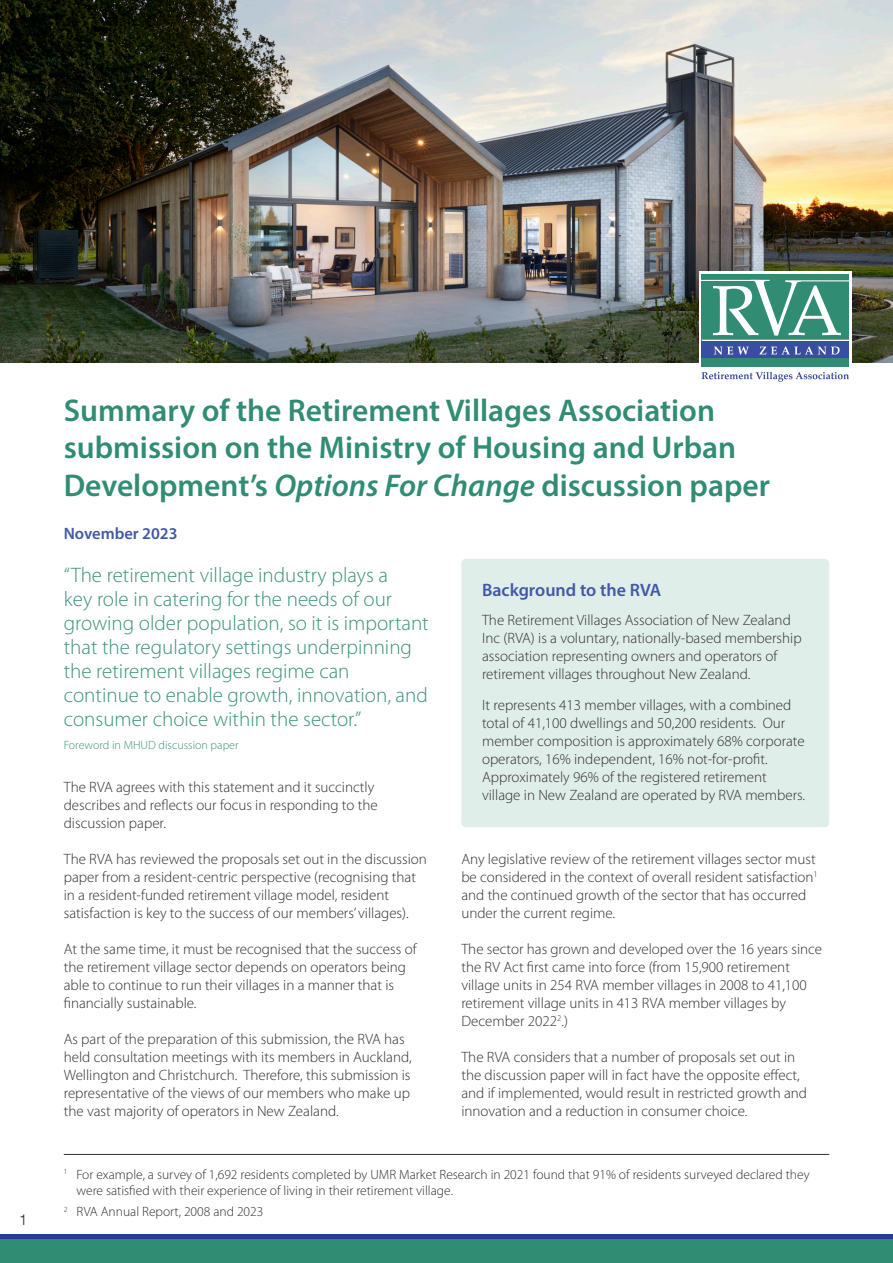
<style>
.page{position:relative;width:893px;height:1263px;background:#fff}
.page>*{position:absolute;margin:0;border:0;box-sizing:border-box;transform-origin:0 0}
.t1{font:600 31.5px/37.5px "Myriad Pro";color:#308c73}
.Body{font:300 21px/24px "Myriad Pro";color:#3b927a}
.Sub_1{font:600 18px "Myriad Pro";color:#4258a5}
.t2{font:600 16.5px "Myriad Pro";color:#4258a5}
.Body-2{font:300 15px/18px "Myriad Pro";color:#312f30}
.t3{font:300 15px "Helvetica";color:#312f30}
.Body-3{font:300 13.5px/16.5px "Myriad Pro";color:#312f30}
.Body-4{font:300 12px "Myriad Pro";color:#3b927a}
.s1{font-style:italic}
</style>
<div class="page">
<div style="left:0;top:1235px;width:893px;height:28px;background:#253f8e"></div>
<div style="left:0;top:1239px;width:893px;height:24px;background:#308c73"></div>
<div style="left:461px;top:559px;width:368px;height:268px;background:#e0eeea;border-radius:4px"></div>
<img style="left:0;top:0;width:893px;height:362px">
<div style="left:699px;top:271px;width:152px;height:120px;background:#fff"></div>
<div style="left:702px;top:275px;width:147px;height:92px;background:#308c73"></div>
<svg style="left:713px;top:281px;width:128px;height:55px"></svg>
<svg style="left:702px;top:372px;width:147px;height:10px"></svg>
<hr style="left:785px;top:280px;width:64px;height:1px;background:#fff">
<hr style="left:700px;top:280px;width:70px;height:1px;background:#fff">
<hr style="left:702px;top:340px;width:147px;height:1px;background:#fff">
<div style="left:702px;top:341px;width:147px;height:16px;background:#384fa1"></div>
<svg style="left:714px;top:346px;width:35px;height:9px"></svg>
<svg style="left:759px;top:347px;width:81px;height:8px"></svg>
<hr style="left:64px;top:1154px;width:765px;height:1px;background:#312f30">
<p class="t3" style="left:19px;top:1207px;width:10px">1</p>
<p class="t1" style="left:64px;top:390px;width:708px">Summary of the Retirement Villages Association submission on the Ministry of Housing and Urban<br>Development’s <span class="s1">Options For Change</span> discussion paper</p>
<p class="t2" style="left:64px;top:523px;width:115px">November 2023</p>
<p class="Body" style="left:64px;top:563px;width:366px">“The retirement village industry plays a<br>key role in catering for the needs of our growing older population, so it is important that the regulatory settings underpinning the retirement villages regime can continue to enable growth, innovation, and consumer choice within the sector.”</p>
<p class="Body-4" style="left:64px;top:739px;width:176px">Foreword in MHUD discussion paper</p>
<p class="Body-2" style="left:64px;top:778px;width:315px">The RVA agrees with this statement and it succinctly describes and reflects our focus in responding to the discussion paper.</p>
<p class="Body-2" style="left:64px;top:850px;width:365px">The RVA has reviewed the proposals set out in the discussion paper from a resident-centric perspective (recognising that in a resident-funded retirement village model, resident satisfaction is key to the success of our members’ villages).</p>
<p class="Body-2" style="left:64px;top:940px;width:354px">At the same time, it must be recognised that the success of the retirement village sector depends on operators being able to continue to run their villages in a manner that is financially sustainable.</p>
<p class="Body-2" style="left:64px;top:1030px;width:349px">As part of the preparation of this submission, the RVA has held consultation meetings with its members in Auckland, Wellington and Christchurch. Therefore, this submission is representative of the views of our members who make up the vast majority of operators in New Zealand.</p>
<p class="Sub_1" style="left:482px;top:578px;width:181px">Background to the RVA</p>
<p class="Body-2" style="left:482px;top:611px;width:321px">The Retirement Villages Association of New Zealand Inc (RVA) is a voluntary, nationally-based membership association representing owners and operators of retirement villages throughout New Zealand.</p>
<p class="Body-2" style="left:482px;top:696px;width:325px">It represents 413 member villages, with a combined total of 41,100 dwellings and 50,200 residents. Our member composition is approximately 68% corporate operators, 16% independent, 16% not-for-profit.<br>Approximately 96% of the registered retirement village in New Zealand are operated by RVA members.</p>
<p class="Body-2" style="left:461px;top:850px;width:358px">Any legislative review of the retirement villages sector must be considered in the context of overall resident satisfaction<sup>1 </sup>and the continued growth of the sector that has occurred under the current regime.</p>
<p class="Body-2" style="left:461px;top:940px;width:362px">The sector has grown and developed over the 16 years since the RV Act first came into force (from 15,900 retirement village units in 254 RVA member villages in 2008 to 41,100 retirement village units in 413 RVA member villages by December 2022<sup>2</sup>.)</p>
<p class="Body-2" style="left:461px;top:1048px;width:347px">The RVA considers that a number of proposals set out in the discussion paper will in fact have the opposite effect, and if implemented, would result in restricted growth and innovation and a reduction in consumer choice.</p>
<p class="Body-3" style="left:77px;top:1166px;width:735px;text-indent:-13px"><sup>1</sup> For example, a survey of 1,692 residents completed by UMR Market Research in 2021 found that 91% of residents surveyed declared they were satisfied with their experience of living in their retirement village.</p>
<p class="Body-3" style="left:64px;top:1203px;width:201px"><sup>2</sup> RVA Annual Report, 2008 and 2023</p>
</div>
